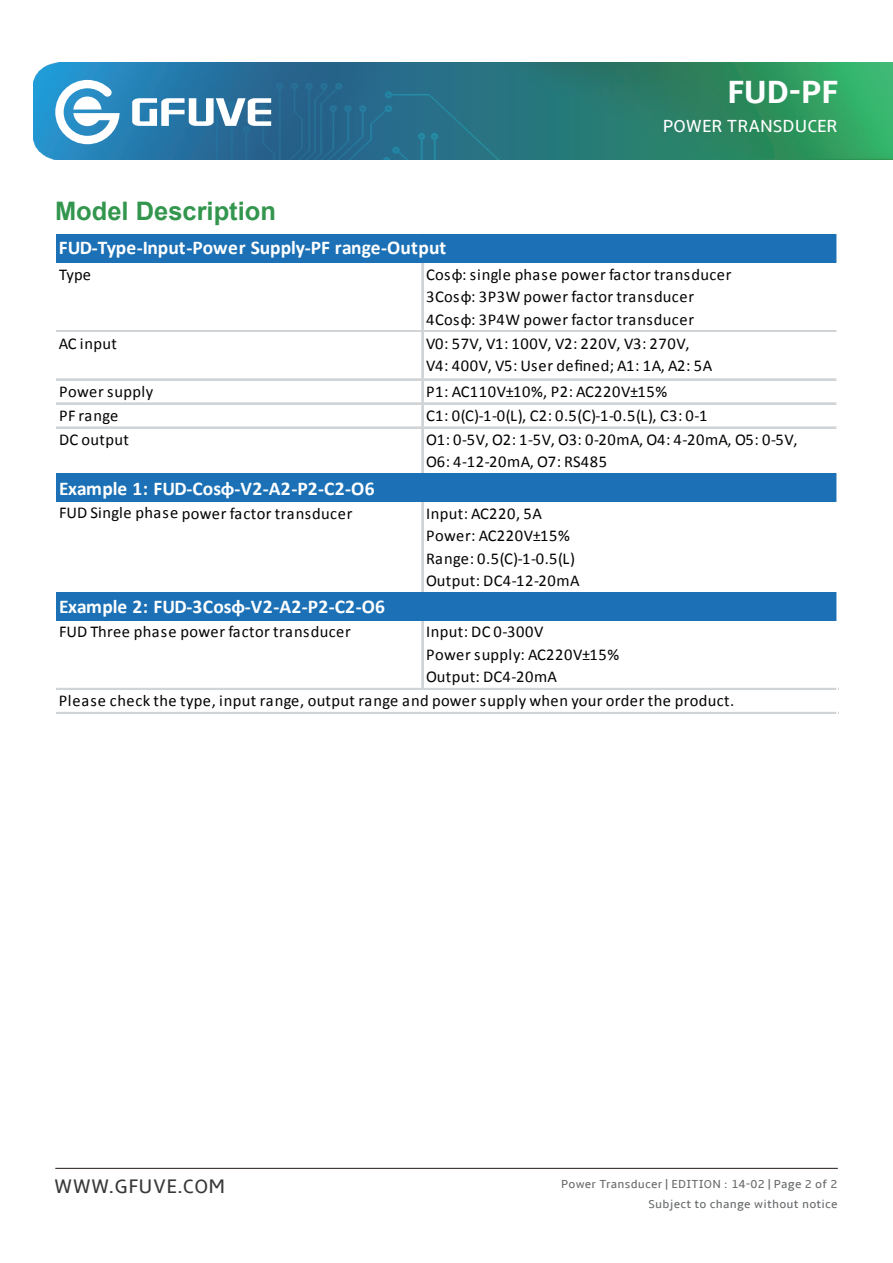
<style>
.page{position:relative;width:893px;height:1263px;background:#fff}
.page>*{position:absolute;margin:0;border:0;box-sizing:border-box;transform-origin:0 0}
.t1{font:700 33px "Amble";color:#fff}
.t2{font:700 25.5px "Arial";color:#33964e}
.t3{font:20.1px "Amble";letter-spacing:.02em;color:#393939}
.t4{font:700 19.5px "Calibri";color:#fff}
.t5{font:18px "Amble";color:#fff}
.t6{font:16.5px/22.5px "Calibri";letter-spacing:.02em;color:#030303}
.t7{font:16.5px/22.5px "Calibri";letter-spacing:.04em;color:#030303}
.t8{font:12px/19.8px "Amble";letter-spacing:.02em;color:#67696b;text-align:right}
</style>
<div class="page">
<div style="left:56px;top:235px;width:782px;height:28px;background:#1c71b6"></div>
<div style="left:56px;top:473px;width:782px;height:29px;background:#1c71b6"></div>
<div style="left:56px;top:592px;width:782px;height:29px;background:#1c71b6"></div>
<hr style="left:56px;top:330px;width:781px;height:1px;background:#d0d4d6">
<hr style="left:56px;top:331px;width:781px;height:1px;background:#d0d4d6">
<hr style="left:56px;top:378px;width:781px;height:1px;background:#d0d4d6">
<hr style="left:56px;top:379px;width:781px;height:1px;background:#d0d4d6">
<hr style="left:56px;top:403px;width:781px;height:1px;background:#d0d4d6">
<hr style="left:56px;top:427px;width:781px;height:1px;background:#d0d4d6">
<hr style="left:421px;top:263px;width:1px;height:210px;background:#d0d4d6">
<hr style="left:422px;top:263px;width:1px;height:210px;background:#d0d4d6">
<hr style="left:421px;top:502px;width:1px;height:90px;background:#d0d4d6">
<hr style="left:422px;top:502px;width:1px;height:90px;background:#d0d4d6">
<hr style="left:56px;top:688px;width:781px;height:2px;background:#d0d4d6">
<hr style="left:421px;top:621px;width:1px;height:69px;background:#d0d4d6">
<hr style="left:422px;top:621px;width:1px;height:69px;background:#d0d4d6">
<hr style="left:56px;top:712px;width:781px;height:2px;background:#d0d4d6">
<img style="left:33px;top:63px;width:860px;height:97px">
<svg style="left:55px;top:80px;width:65px;height:64px"></svg>
<svg style="left:132px;top:98px;width:139px;height:28px"></svg>
<hr style="left:55px;top:1168px;width:783px;height:1px;background:#211814">
<hr style="left:837px;top:229px;width:2px;height:436px;background:#fff">
<h2 class="t2" style="left:55px;top:194px;width:223px">Model Description</h2>
<p class="t4" style="left:59px;top:235px;width:389px">FUD-Type-Input-Power Supply-PF range-Output</p>
<h1 class="t1" style="left:727px;top:73px;width:112px">FUD-PF</h1>
<p class="t5" style="left:663px;top:116px;width:176px">POWER TRANSDUCER</p>
<p class="t6" style="left:59px;top:263px;width:34px">Type</p>
<p class="t6" style="left:426px;top:263px;width:307px">Cosφ: single phase power factor transducer<br>3Cosφ: 3P3W power factor transducer<br>4Cosφ: 3P4W power factor transducer</p>
<p class="t6" style="left:59px;top:332px;width:59px">AC input</p>
<p class="t7" style="left:426px;top:332px;width:288px">V0: 57V, V1: 100V, V2: 220V, V3: 270V,<br>V4: 400V, V5: User defined; A1: 1A, A2: 5A</p>
<p class="t6" style="left:59px;top:380px;width:96px">Power supply</p>
<p class="t7" style="left:426px;top:380px;width:243px">P1: AC110V±10%, P2: AC220V±15%</p>
<p class="t6" style="left:59px;top:404px;width:61px">PF range</p>
<p class="t6" style="left:426px;top:404px;width:283px">C1: 0(C)-1-0(L), C2: 0.5(C)-1-0.5(L), C3: 0-1</p>
<p class="t6" style="left:59px;top:428px;width:71px">DC output</p>
<p class="t6" style="left:426px;top:428px;width:373px">O1: 0-5V, O2: 1-5V, O3: 0-20mA, O4: 4-20mA, O5: 0-5V,<br>O6: 4-12-20mA, O7: RS485</p>
<p class="t6" style="left:59px;top:502px;width:295px">FUD Single phase power factor transducer</p>
<p class="t6" style="left:426px;top:502px;width:155px">Input: AC220, 5A<br>Power: AC220V±15%<br>Range: 0.5(C)-1-0.5(L)<br>Output: DC4-12-20mA</p>
<p class="t4" style="left:59px;top:594px;width:328px">Example 2: FUD-3Cosφ-V2-A2-P2-C2-O6</p>
<p class="t6" style="left:59px;top:620px;width:293px">FUD Three phase power factor transducer</p>
<p class="t6" style="left:426px;top:620px;width:195px">Input: DC 0-300V<br>Power supply: AC220V±15%<br>Output: DC4-20mA</p>
<p class="t6" style="left:59px;top:690px;width:677px">Please check the type, input range, output range and power supply when your order the product.</p>
<p class="t4" style="left:59px;top:476px;width:317px">Example 1: FUD-Cosφ-V2-A2-P2-C2-O6</p>
<p class="t3" style="left:54px;top:1174px;width:173px">WWW.GFUVE.COM</p>
<p class="t8" style="left:561px;top:1174px;width:278px">Power Transducer | EDITION : 14-02 | Page 2 of 2<br>Subject to change without notice</p>
</div>
